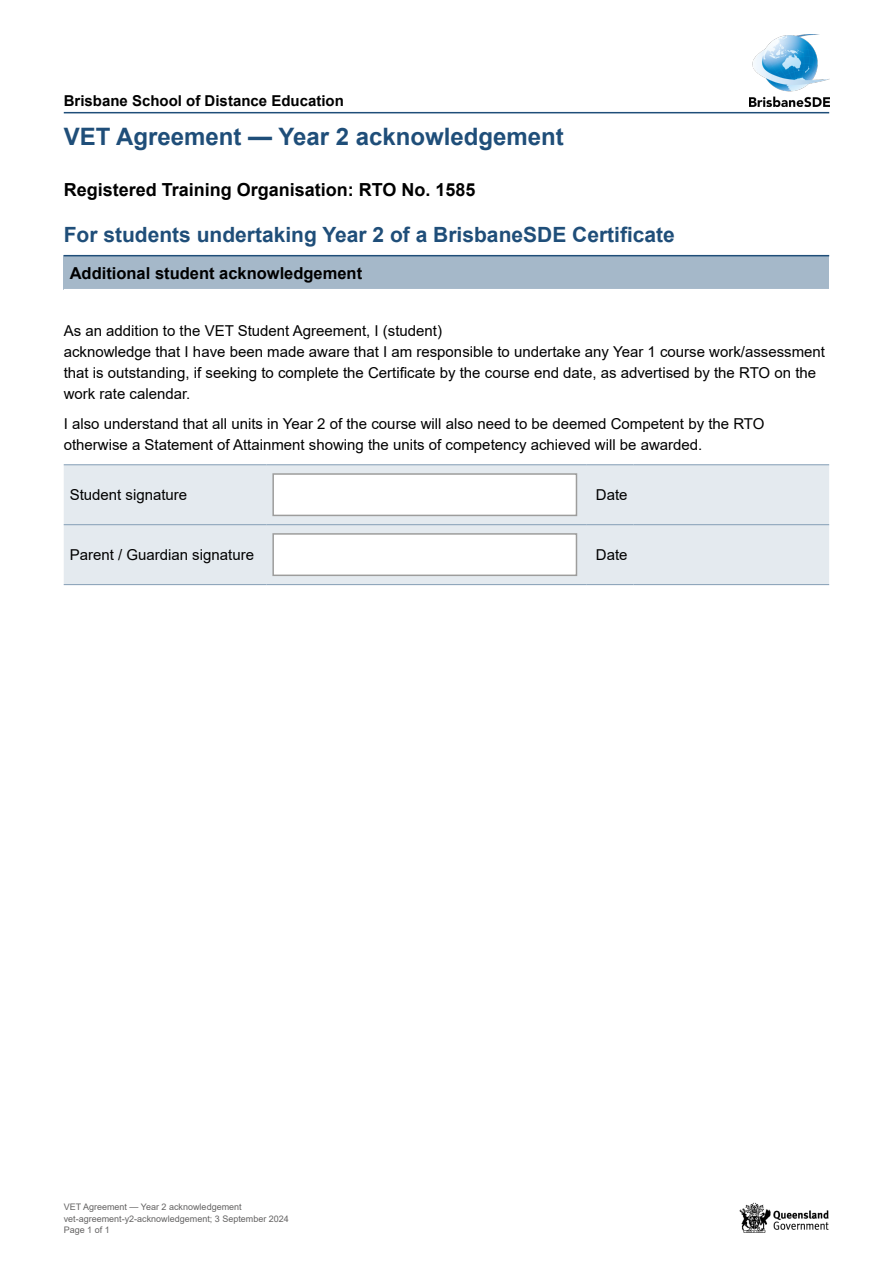
<style>
.page{position:relative;width:893px;height:1263px;background:#fff}
.page>*{position:absolute;margin:0;border:0;box-sizing:border-box;transform-origin:0 0}
.Document_title_Arial_16_pt{font:700 24px "Arial";color:#1f4e79}
.Heading_Arial_14_pt{font:700 21px "Arial";color:#1f4e79}
.In_body_sub-heading_Arial_12_pt{font:700 18px "Arial";color:#000}
.In_body_sub-heading_Arial_11pt{font:700 16.5px "Arial";color:#000}
.Body_text_Arial_10_pt{font:15px/21px "Arial";color:#000}
.t1{font:700 15px "Arial";color:#000}
.t2{font:9px "Arial";color:#646363}
</style>
<div class="page">
<img style="left:739px;top:1203px;width:90px;height:29px">
<hr style="left:64px;top:112px;width:765px;height:1px;background:#1f4e79">
<img style="left:749px;top:34px;width:80px;height:72px">
<div style="left:64px;top:256px;width:765px;height:34px;background:#a5b8c9"></div>
<hr style="left:64px;top:255px;width:765px;height:1px;background:#1f4e79">
<hr style="left:64px;top:289px;width:765px;height:1px;background:#fff">
<div style="left:64px;top:465px;width:765px;height:119px;background:#e4eaef"></div>
<hr style="left:64px;top:464px;width:202px;height:1px;background:#8fa7bc">
<hr style="left:266px;top:464px;width:321px;height:1px;background:#8fa7bc">
<hr style="left:587px;top:464px;width:47px;height:1px;background:#8fa7bc">
<hr style="left:634px;top:464px;width:195px;height:1px;background:#8fa7bc">
<hr style="left:64px;top:524px;width:202px;height:1px;background:#8fa7bc">
<hr style="left:64px;top:584px;width:202px;height:1px;background:#8fa7bc">
<hr style="left:266px;top:524px;width:321px;height:1px;background:#8fa7bc">
<hr style="left:587px;top:524px;width:47px;height:1px;background:#8fa7bc">
<hr style="left:266px;top:584px;width:321px;height:1px;background:#8fa7bc">
<hr style="left:587px;top:584px;width:47px;height:1px;background:#8fa7bc">
<hr style="left:634px;top:524px;width:195px;height:1px;background:#8fa7bc">
<hr style="left:634px;top:584px;width:195px;height:1px;background:#8fa7bc">
<div style="left:272px;top:473px;width:305px;height:43px;background:#fff;border:2px solid #9d9d9c"></div>
<div style="left:272px;top:533px;width:305px;height:43px;background:#fff;border:2px solid #9d9d9c"></div>
<p class="t1" style="left:64px;top:90px;width:282px">Brisbane School of Distance Education</p>
<p class="Document_title_Arial_16_pt" style="left:64px;top:120px;width:502px">VET Agreement — Year 2 acknowledgement</p>
<p class="In_body_sub-heading_Arial_12_pt" style="left:64px;top:177px;width:413px">Registered Training Organisation: RTO No. 1585</p>
<p class="Heading_Arial_14_pt" style="left:64px;top:220px;width:613px">For students undertaking Year 2 of a BrisbaneSDE Certificate</p>
<p class="In_body_sub-heading_Arial_11pt" style="left:70px;top:261px;width:294px">Additional student acknowledgement</p>
<p class="Body_text_Arial_10_pt" style="left:64px;top:320px;width:763px">As an addition to the VET Student Agreement, I (student)<br>acknowledge that I have been made aware that I am responsible to undertake any Year 1 course work/assessment that is outstanding, if seeking to complete the Certificate by the course end date, as advertised by the RTO on the work rate calendar.</p>
<p class="Body_text_Arial_10_pt" style="left:64px;top:413px;width:702px">I also understand that all units in Year 2 of the course will also need to be deemed Competent by the RTO otherwise a Statement of Attainment showing the units of competency achieved will be awarded.</p>
<p class="Body_text_Arial_10_pt" style="left:70px;top:484px;width:119px">Student signature</p>
<p class="Body_text_Arial_10_pt" style="left:596px;top:484px;width:33px">Date</p>
<p class="Body_text_Arial_10_pt" style="left:70px;top:544px;width:186px">Parent / Guardian signature</p>
<p class="Body_text_Arial_10_pt" style="left:596px;top:544px;width:33px">Date</p>
<p class="t2" style="left:64px;top:1201px;width:179px">VET Agreement — Year 2 acknowledgement</p>
<p class="t2" style="left:64px;top:1224px;width:48px">Page 1 of 1</p>
<p class="t2" style="left:64px;top:1212px;width:227px">vet-agreement-y2-acknowledgement; 3 September 2024</p>
</div>
